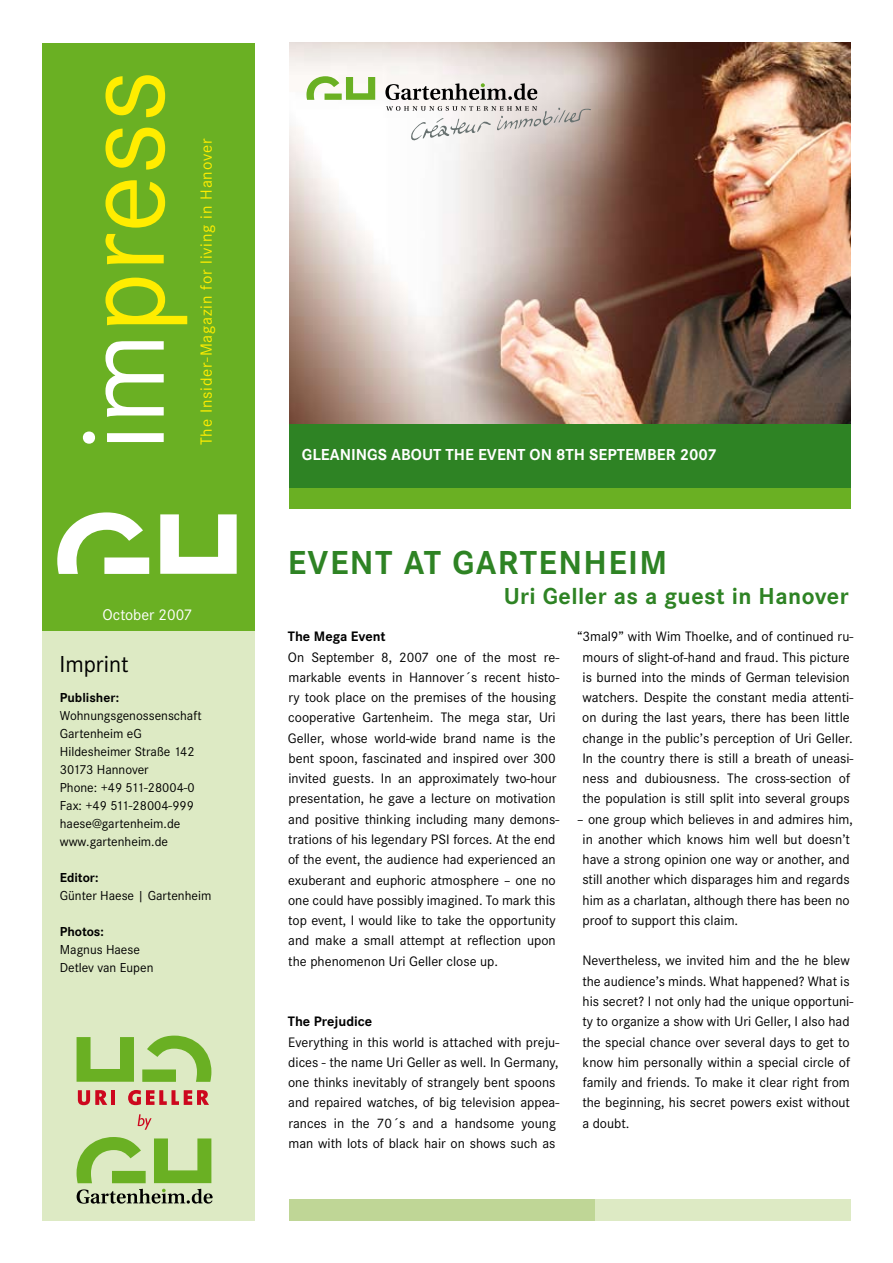
<style>
.page{position:relative;width:893px;height:1263px;background:#fff}
.page>*{position:absolute;margin:0;border:0;box-sizing:border-box;transform-origin:0 0}
.t1{font:119.55px "Corporate S";color:#ffed00}
.t2{font:700 34.5px "Corporate S";letter-spacing:.04em;color:#2e8324}
.t3{font:700 24px "Corporate S";letter-spacing:.02em;color:#2e8324}
.t4{font:24px "Corporate S";color:#000}
.t5{font:16.8px "Corporate S";letter-spacing:.05em;color:#ffed00}
.t6{font:700 16.5px "Corporate S";color:#fff}
.t7{font:16.05px "Corporate S";color:#fff}
.t8{font:14.25px/20.2px "Corporate S";color:#000}
.t9{font:700 14.25px "Corporate S";color:#000}
.t10{font:13.5px/18px "Corporate S";color:#000}
.t11{font:700 13.5px "Corporate S";color:#000}
.s1{color:#fff}
</style>
<div class="page">
<div style="left:42px;top:43px;width:213px;height:588px;background:#6ab023"></div>
<svg style="left:160px;top:514px;width:77px;height:60px"></svg>
<div style="left:104px;top:557px;width:45px;height:17px;background:#fff"></div>
<svg style="left:57px;top:512px;width:86px;height:62px"></svg>
<div style="left:43px;top:631px;width:212px;height:589px;background:#ddeac4"></div>
<img style="left:289px;top:43px;width:561px;height:381px">
<div style="left:289px;top:424px;width:561px;height:67px;background:#2e8324"></div>
<div style="left:289px;top:489px;width:561px;height:20px;background:#6ab023"></div>
<svg style="left:385px;top:83px;width:152px;height:17px"></svg>
<svg style="left:346px;top:77px;width:29px;height:23px"></svg>
<div style="left:325px;top:94px;width:17px;height:6px;background:#6ab023"></div>
<svg style="left:306px;top:76px;width:33px;height:24px"></svg>
<svg style="left:386px;top:106px;width:205px;height:36px"></svg>
<svg style="left:77px;top:1037px;width:57px;height:45px"></svg>
<div style="left:142px;top:1069px;width:34px;height:13px;background:#6ab023"></div>
<svg style="left:147px;top:1035px;width:64px;height:47px"></svg>
<svg style="left:138px;top:1114px;width:14px;height:16px"></svg>
<svg style="left:154px;top:1138px;width:57px;height:45px"></svg>
<div style="left:112px;top:1171px;width:34px;height:12px;background:#6ab023"></div>
<svg style="left:77px;top:1137px;width:64px;height:46px"></svg>
<svg style="left:77px;top:1189px;width:136px;height:15px"></svg>
<svg style="left:78px;top:1090px;width:29px;height:15px"></svg>
<hr style="left:111px;top:1090px;width:4px;height:15px;background:#cd071e">
<svg style="left:128px;top:1090px;width:81px;height:15px"></svg>
<div style="left:289px;top:1199px;width:561px;height:21px;background:#ddeac4"></div>
<div style="left:289px;top:1199px;width:306px;height:21px;background:#bfd696"></div>
<h1 class="t1" style="left:56px;top:451px;width:382px;rotate:-90deg"><span class="s1">im</span>press</h1>
<p class="t5" style="left:197px;top:445px;width:308px;rotate:-90deg">The Insider-Magazin for living in Hanover</p>
<p class="t7" style="left:102px;top:606px;width:91px">October 2007</p>
<h3 class="t4" style="left:60px;top:651px;width:71px">Imprint</h3>
<p class="t11" style="left:60px;top:690px;width:61px">Publisher:</p>
<p class="t10" style="left:60px;top:707px;width:143px">Wohnungsgenossenschaft<br>Gartenheim eG<br>Hildesheimer Straße 142<br>30173 Hannover<br>Phone: +49 511-28004-0<br>Fax: +49 511-28004-999 haese@gartenheim.de www.gartenheim.de</p>
<p class="t11" style="left:60px;top:870px;width:40px">Editor:</p>
<p class="t10" style="left:60px;top:887px;width:153px">Günter Haese | Gartenheim</p>
<p class="t11" style="left:60px;top:924px;width:46px">Photos:</p>
<p class="t10" style="left:60px;top:941px;width:95px">Magnus Haese<br>Detlev van Eupen</p>
<p class="t6" style="left:302px;top:445px;width:298px">Gleanings about the event on 8th Septem</p>
<p class="t6" style="left:647px;top:445px;width:71px">ber 2007</p>
<h2 class="t2" style="left:288px;top:543px;width:376px">Event at Gartenheim</h2>
<h3 class="t3" style="left:288px;top:582px;width:48px">U</h3>
<h3 class="t3" style="left:520px;top:582px;width:330px">ri Geller as a guest in Hanover</h3>
<p class="t9" style="left:288px;top:629px;width:99px">The Mega Event</p>
<p class="t8" style="left:288px;top:647px;width:273px">On September 8, 2007 one of the most re&shy;markable events in Hannover´s recent histo&shy;ry took place on the premises of the housing cooperative Gartenheim. The mega star, Uri Geller, whose world-wide brand name is the bent spoon, fascinated and inspired over 300 invited guests. In an approximately two-hour presentation, he gave a lecture on motivation and positive thinking including many demons&shy;trations of his legendary PSI forces. At the end of the event, the audience had experienced an exuberant and euphoric atmosphere – one no one could have possibly imagined. To mark this top event, I would like to take the opportunity and make a small attempt at reflection upon the phenomenon Uri Geller close up.</p>
<p class="t9" style="left:288px;top:1013px;width:86px">The Prejudice</p>
<p class="t8" style="left:288px;top:1032px;width:273px">Everything in this world is attached with preju&shy;dices - the name Uri Geller as well. In Germany, one thinks inevitably of strangely bent spoons and repaired watches, of big television appea&shy;rances in the 70´s and a handsome young man with lots of black hair on shows such as</p>
<p class="t8" style="left:577px;top:627px;width:278px;text-align:center">“3mal9” with Wim Thoelke, and of continued ru&shy;mours of slight-of-hand and fraud. This picture is burned into the minds of German television watchers. Despite the constant media attenti&shy;on during the last years, there has been little change in the public’s perception of Uri Geller.<br>In the country there is still a breath of uneasi&shy;ness and dubiousness. The cross-section of the population is still split into several groups</p>
<p class="t8" style="left:582px;top:809px;width:272px;text-indent:-5px">– one group which believes in and admires him, in another which knows him well but doesn’t have a strong opinion one way or another, and still another which disparages him and regards him as a charlatan, although there has been no proof to support this claim.</p>
<p class="t8" style="left:582px;top:951px;width:272px">Nevertheless, we invited him and the he blew the audience’s minds. What happened? What is his secret? I not only had the unique opportuni&shy;ty to organize a show with Uri Geller, I also had the special chance over several days to get to know him personally within a special circle of family and friends. To make it clear right from the beginning, his secret powers exist without a doubt.</p>
</div>
